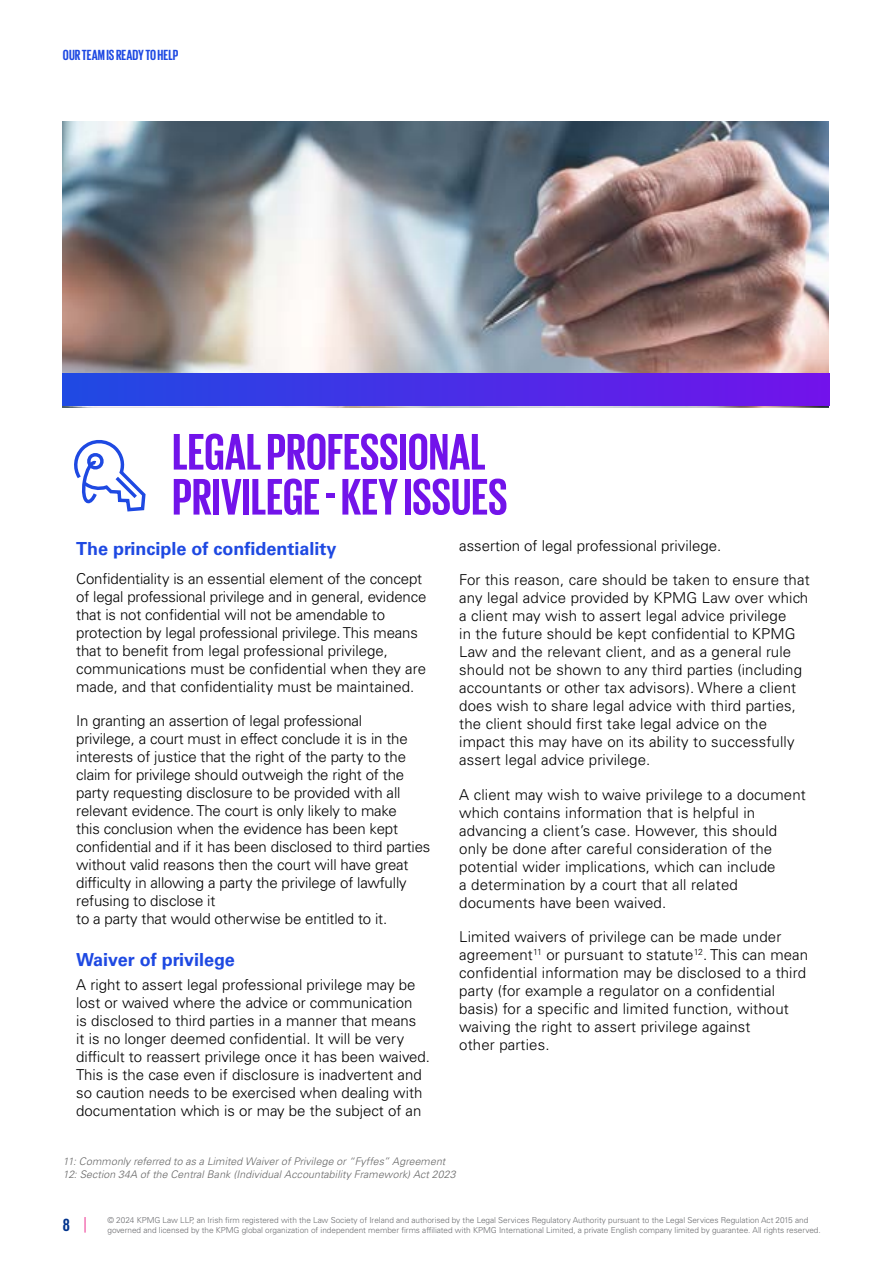
<style>
.page{position:relative;width:893px;height:1263px;background:#fff}
.page>*{position:absolute;margin:0;border:0;box-sizing:border-box;transform-origin:0 0}
.t1{font:700 52.5px/45px "KPMG";color:#7213ea}
.t2{font:700 18px "Univers LT Std";color:#1e49e2}
.t3{font:700 18px "KPMG";color:#00338d}
.t4{font:300 15px/18px "Univers LT Std";color:#000}
.t5{font:700 15px "KPMG";color:#1e49e2}
.t6{font:italic 300 10.5px/12.6px "Univers LT Std";letter-spacing:.01em;color:#666}
.t7{font:300 8.25px/9.9px "Univers LT Std";letter-spacing:-.005em;color:#6d6e71}
</style>
<div class="page">
<img style="left:63px;top:122px;width:765px;height:285px">
<svg style="left:74px;top:440px;width:72px;height:72px"></svg>
<svg style="left:84px;top:1217px;width:2px;height:15px"></svg>
<div style="left:63px;top:374px;width:766px;height:32px;background:linear-gradient(to right,#1e4ae3,#7212eb)"></div>
<p class="t5" style="left:63px;top:47px;width:117px">OUR TEAM IS READY TO HELP</p>
<h1 class="t1" style="left:172px;top:428px;width:337px">LEGAL PROFESSIONAL<br>PRIVILEGE - KEY ISSUES</h1>
<p class="t2" style="left:76px;top:538px;width:262px">The principle of confidentiality</p>
<p class="t4" style="left:76px;top:569px;width:352px">Confidentiality is an essential element of the concept of legal professional privilege and in general, evidence that is not confidential will not be amendable to protection by legal professional privilege. This means that to benefit from legal professional privilege, communications must be confidential when they are made, and that confidentiality must be maintained.</p>
<p class="t4" style="left:76px;top:712px;width:356px">In granting an assertion of legal professional<br>privilege, a court must in effect conclude it is in the interests of justice that the right of the party to the claim for privilege should outweigh the right of the party requesting disclosure to be provided with all relevant evidence. The court is only likely to make<br>this conclusion when the evidence has been kept confidential and if it has been disclosed to third parties without valid reasons then the court will have great difficulty in allowing a party the privilege of lawfully refusing to disclose it<br>to a party that would otherwise be entitled to it.</p>
<p class="t2" style="left:76px;top:949px;width:160px">Waiver of privilege</p>
<p class="t4" style="left:76px;top:976px;width:355px">A right to assert legal professional privilege may be lost or waived where the advice or communication<br>is disclosed to third parties in a manner that means<br>it is no longer deemed confidential. It will be very difficult to reassert privilege once it has been waived.<br>This is the case even if disclosure is inadvertent and so caution needs to be exercised when dealing with documentation which is or may be the subject of an</p>
<p class="t4" style="left:459px;top:536px;width:263px">assertion of legal professional privilege.</p>
<p class="t4" style="left:459px;top:571px;width:352px">For this reason, care should be taken to ensure that any legal advice provided by KPMG Law over which a client may wish to assert legal advice privilege<br>in the future should be kept confidential to KPMG Law and the relevant client, and as a general rule should not be shown to any third parties (including accountants or other tax advisors). Where a client does wish to share legal advice with third parties, the client should first take legal advice on the impact this may have on its ability to successfully assert legal advice privilege.</p>
<p class="t4" style="left:459px;top:785px;width:348px">A client may wish to waive privilege to a document which contains information that is helpful in advancing a client’s case. However, this should only be done after careful consideration of the potential wider implications, which can include<br>a determination by a court that all related documents have been waived.</p>
<p class="t4" style="left:459px;top:928px;width:351px">Limited waivers of privilege can be made under agreement<sup>11</sup> or pursuant to statute<sup>12</sup>. This can mean confidential information may be disclosed to a third party (for example a regulator on a confidential basis) for a specific and limited function, without waiving the right to assert privilege against<br>other parties.</p>
<p class="t6" style="left:63px;top:1155px;width:394px">11: Commonly referred to as a Limited Waiver of Privilege or “Fyffes” Agreement<br>12: Section 34A of the Central Bank (Individual Accountability Framework) Act 2023</p>
<p class="t7" style="left:107px;top:1215px;width:715px">© 2024 KPMG Law LLP, an Irish firm registered with the Law Society of Ireland and authorised by the Legal Services Regulatory Authority pursuant to the Legal Services Regulation Act 2015 and governed and licensed by the KPMG global organization of independent member firms affiliated with KPMG International Limited, a private English company limited by guarantee. All rights reserved.</p>
<p class="t3" style="left:63px;top:1216px;width:9px">8</p>
</div>
